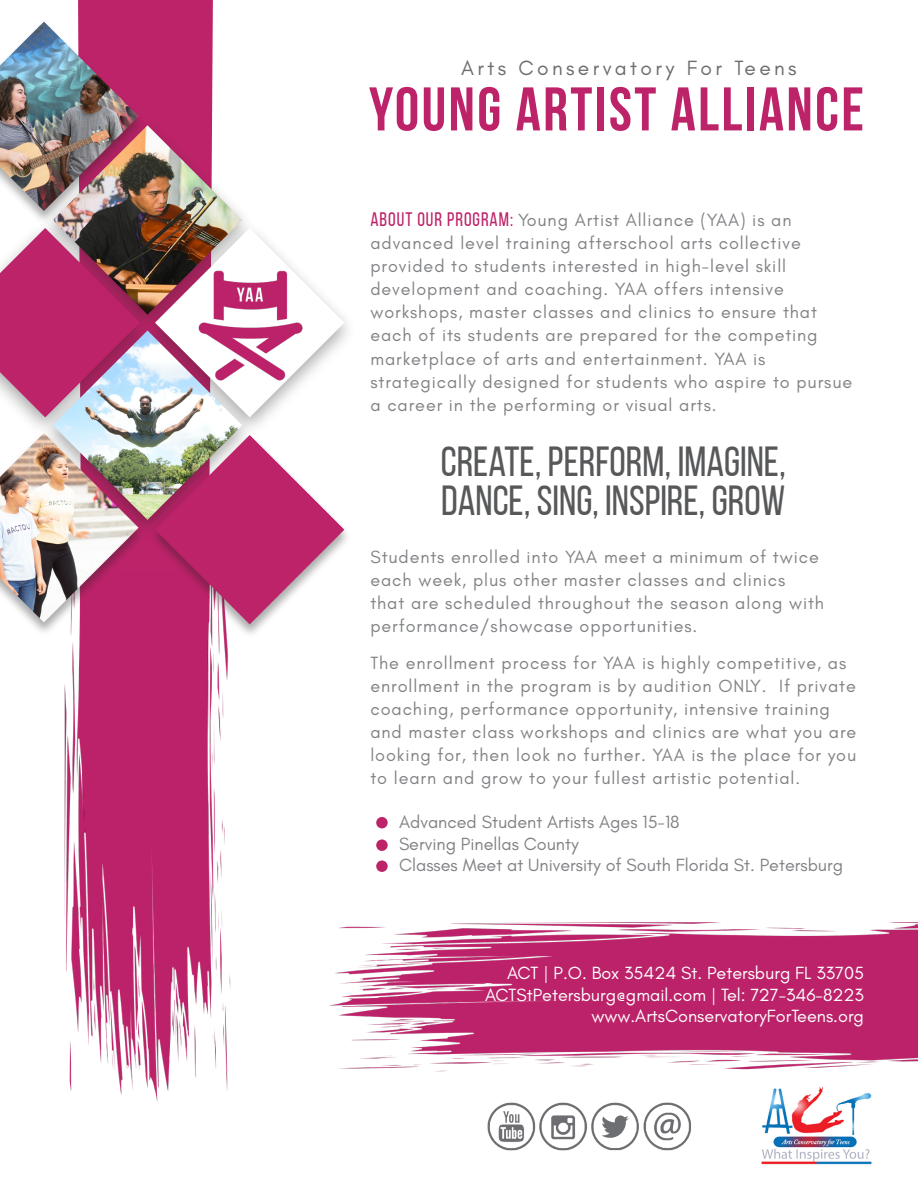
<style>
.page{position:relative;width:918px;height:1188px;background:#fff}
.page>*{position:absolute;margin:0;border:0;box-sizing:border-box;transform-origin:0 0}
.t1{font:700 61.5px "Bebas Neue";letter-spacing:.04em;color:#bd2369}
.t2{font:42px/39.6px "Bebas Neue";color:#57585a}
.t3{font:21px "Glacial Indifference";letter-spacing:.16em;color:#6c6d70}
.t4{font:18px/23.1px "Glacial Indifference";letter-spacing:.05em;color:#808285}
.t5{font:18px/21.6px "Glacial Indifference";color:#fff;text-align:right}
.t6{font:18px "Glacial Indifference";color:#808285}
.s1{font-family:"Bebas Neue";font-size:19.5px;color:#bd2369}
</style>
<div class="page">
<img style="left:329px;top:922px;width:589px;height:150px">
<div style="left:78px;top:0;width:135px;height:571px;background:#bd2369"></div>
<img style="left:64px;top:571px;width:167px;height:531px">
<img style="left:487px;top:1102px;width:204px;height:49px">
<img style="left:761px;top:1086px;width:111px;height:79px">
<div style="left:0;top:119px;width:358px;height:421px;background:#fff"></div>
<img style="left:53px;top:125px;width:189px;height:190px">
<svg style="left:155px;top:228px;width:189px;height:189px"></svg>
<img style="left:190px;top:266px;width:120px;height:119px">
<img style="left:53px;top:330px;width:189px;height:190px">
<svg style="left:0;top:228px;width:140px;height:189px;background:#b2507e"></svg>
<div style="left:148px;top:435px;width:203px;height:203px;background:#231f20;opacity:.38"></div>
<svg style="left:155px;top:435px;width:189px;height:189px"></svg>
<div style="left:0;top:21px;width:146px;height:204px;background:#231f20;opacity:.38"></div>
<img style="left:0;top:22px;width:139px;height:189px">
<div style="left:0;top:433px;width:146px;height:203px;background:#231f20;opacity:.38"></div>
<img style="left:0;top:434px;width:139px;height:188px">
<div style="left:376px;top:839px;width:12px;height:12px;background:#bd2369;border-radius:50%"></div>
<div style="left:376px;top:860px;width:12px;height:12px;background:#bd2369;border-radius:50%"></div>
<div style="left:376px;top:817px;width:12px;height:11px;background:#bd2369;border-radius:50%"></div>
<p class="t3" style="left:461px;top:56px;width:337px">Arts Conservatory For Teens</p>
<p class="t1" style="left:369px;top:75px;width:497px">YOUNG ARTIST ALLIANCE</p>
<p class="t4" style="left:370px;top:209px;width:483px"><span class="s1">ABOUT OUR PROGRAM:</span> Young Artist Alliance (YAA) is an advanced level training afterschool arts collective provided to students interested in high-level skill development and coaching. YAA offers intensive workshops, master classes and clinics to ensure that each of its students are prepared for the competing marketplace of arts and entertainment. YAA is strategically designed for students who aspire to pursue a career in the performing or visual arts.</p>
<p class="t2" style="left:441px;top:441px;width:346px">CREATE, PERFORM, IMAGINE,<br>DANCE, SING, INSPIRE, GROW</p>
<p class="t4" style="left:370px;top:546px;width:455px">Students enrolled into YAA meet a minimum of twice each week, plus other master classes and clinics<br>that are scheduled throughout the season along with performance/showcase opportunities.</p>
<p class="t4" style="left:370px;top:651px;width:488px">The enrollment process for YAA is highly competitive, as enrollment in the program is by audition ONLY. If private coaching, performance opportunity, intensive training and master class workshops and clinics are what you are looking for, then look no further. YAA is the place for you to learn and grow to your fullest artistic potential.</p>
<p class="t6" style="left:399px;top:812px;width:282px">Advanced Student Artists Ages 15-18</p>
<p class="t6" style="left:399px;top:834px;width:181px">Serving Pinellas County</p>
<p class="t6" style="left:399px;top:855px;width:446px">Classes Meet at University of South Florida St. Petersburg</p>
<p class="t5" style="left:507px;top:962px;width:358px">ACT | P.O. Box 35424 St. Petersburg FL 33705</p>
<p class="t5" style="left:485px;top:984px;width:380px">ACTStPetersburg@gmail.com | Tel: 727-346-8223 www.ArtsConservatoryForTeens.org</p>
</div>
